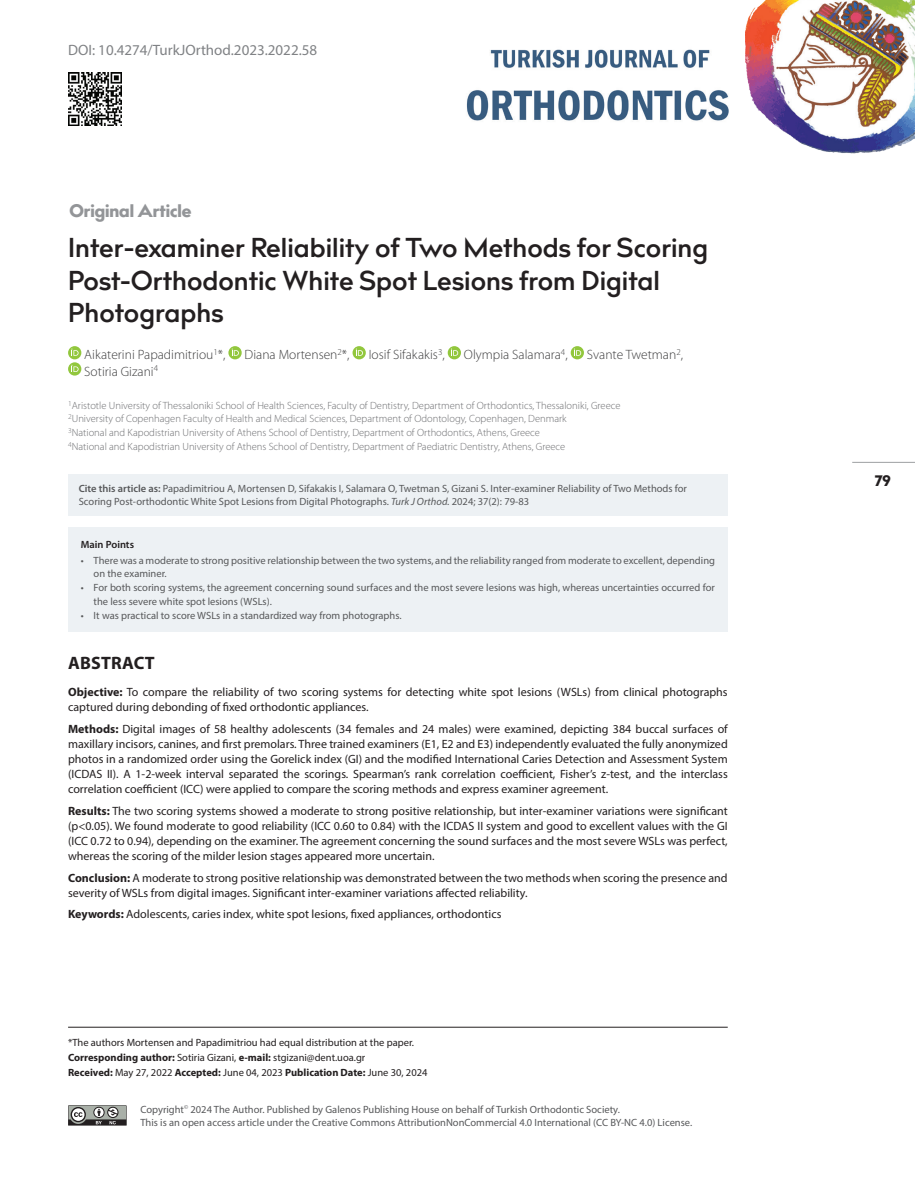
<style>
.page{position:relative;width:915px;height:1191px;background:#fff}
.page>*{position:absolute;margin:0;border:0;box-sizing:border-box;transform-origin:0 0}
.t1{font:600 27px/32.4px "billcorpnar";color:#231f20}
.t2{font:18px "billcorpnar super";color:#939598}
.t3{font:700 18px "Myriad Pro";letter-spacing:.01em;color:#231f20}
.t4{font:15px "Myriad Pro";color:#808285}
.t5{font:15px "billcorpnar super";color:#231f20}
.t6{font:300 13.5px "Myriad Pro";color:#3e3e3f}
.t7{font:12px/15px "Myriad Pro";color:#231f20}
.t8{font:10.5px/12.6px "Myriad Pro";color:#57585a}
.t9{font:300 10.5px/13.5px "Myriad Pro";color:#6c6d70}
.t10{font:10.5px/15px "Myriad Pro";color:#231f20}
.t11{font:600 10.5px "Myriad Pro";color:#231f20}
.s1{font-weight:600}
.s2{font-style:italic}
.s3{font-weight:700}
</style>
<div class="page">
<hr style="left:851px;top:462px;width:63px;height:1px;background:#9d9fa2">
<svg style="left:68px;top:1105px;width:59px;height:20px"></svg>
<img style="left:745px;top:0;width:169px;height:154px">
<img style="left:466px;top:49px;width:263px;height:72px">
<div style="left:68px;top:346px;width:13px;height:13px;background:#92c73d;border-radius:50%"></div>
<svg style="left:71px;top:348px;width:8px;height:8px"></svg>
<svg style="left:228px;top:346px;width:13px;height:13px"></svg>
<svg style="left:232px;top:348px;width:7px;height:8px"></svg>
<div style="left:352px;top:346px;width:13px;height:13px;background:#92c73d;border-radius:50%"></div>
<svg style="left:356px;top:348px;width:7px;height:8px"></svg>
<svg style="left:447px;top:346px;width:14px;height:13px"></svg>
<svg style="left:451px;top:348px;width:7px;height:8px"></svg>
<svg style="left:570px;top:346px;width:13px;height:13px"></svg>
<svg style="left:573px;top:348px;width:8px;height:8px"></svg>
<svg style="left:68px;top:362px;width:13px;height:13px"></svg>
<svg style="left:71px;top:365px;width:8px;height:7px"></svg>
<div style="left:68px;top:527px;width:659px;height:105px;background:#edf1f4"></div>
<hr style="left:68px;top:1027px;width:659px;height:1px;background:#231f20">
<div style="left:68px;top:474px;width:659px;height:42px;background:#edf1f4"></div>
<img style="left:68px;top:72px;width:53px;height:53px">
<p class="t4" style="left:68px;top:41px;width:250px">DOI: 10.4274/TurkJOrthod.2023.2022.58</p>
<h2 class="t2" style="left:69px;top:198px;width:124px">Original Article</h2>
<h1 class="t1" style="left:68px;top:233px;width:641px">Inter-examiner Reliability of Two Methods for Scoring<br>Post-Orthodontic White Spot Lesions from Digital<br>Photographs</h1>
<p class="t6" style="left:84px;top:347px;width:143px">Aikaterini Papadimitriou<sup>1</sup>*,</p>
<p class="t6" style="left:244px;top:347px;width:106px">Diana Mortensen<sup>2</sup>*,</p>
<p class="t6" style="left:368px;top:347px;width:77px">Iosif Sifakakis<sup>3</sup>,</p>
<p class="t6" style="left:464px;top:347px;width:105px">Olympia Salamara<sup>4</sup>,</p>
<p class="t6" style="left:586px;top:347px;width:98px">Svante Twetman<sup>2</sup>,</p>
<p class="t6" style="left:84px;top:363px;width:75px">Sotiria Gizani<sup>4</sup></p>
<p class="t9" style="left:68px;top:398px;width:553px"><sup>1</sup>Aristotle University of Thessaloniki School of Health Sciences, Faculty of Dentistry, Department of Orthodontics, Thessaloniki, Greece <sup>2</sup>University of Copenhagen Faculty of Health and Medical Sciences, Department of Odontology, Copenhagen, Denmark<br><sup>3</sup>National and Kapodistrian University of Athens School of Dentistry, Department of Orthodontics, Athens, Greece<br><sup>4</sup>National and Kapodistrian University of Athens School of Dentistry, Department of Paediatric Dentistry, Athens, Greece</p>
<p class="t8" style="left:79px;top:482px;width:609px"><span class="s1">Cite this article as:</span> Papadimitriou A, Mortensen D, Sifakakis I, Salamara O, Twetman S, Gizani S. Inter-examiner Reliability of Two Methods for<br>Scoring Post-orthodontic White Spot Lesions from Digital Photographs. <span class="s2">Turk J Orthod.</span> 2024; 37(2): 79-83</p>
<p class="t11" style="left:81px;top:538px;width:55px">Main Points</p>
<p class="t8" style="left:94px;top:553px;width:622px;line-height:13.5px;text-indent:-13px">• There was a moderate to strong positive relationship between the two systems, and the reliability ranged from moderate to excellent, depending on the examiner.</p>
<p class="t8" style="left:94px;top:581px;width:622px;line-height:13.5px;text-indent:-13px">• For both scoring systems, the agreement concerning sound surfaces and the most severe lesions was high, whereas uncertainties occurred for the less severe white spot lesions (WSLs).</p>
<p class="t8" style="left:81px;top:609px;width:322px">• It was practical to score WSLs in a standardized way from photographs.</p>
<h2 class="t3" style="left:68px;top:651px;width:88px">ABSTRACT</h2>
<p class="t7" style="left:68px;top:684px;width:661px"><span class="s3">Objective:</span> To compare the reliability of two scoring systems for detecting white spot lesions (WSLs) from clinical photographs captured during debonding of fixed orthodontic appliances.</p>
<p class="t7" style="left:68px;top:721px;width:661px;text-align:justify"><span class="s3">Methods:</span> Digital images of 58 healthy adolescents (34 females and 24 males) were examined, depicting 384 buccal surfaces of maxillary incisors, canines, and first premolars. Three trained examiners (E1, E2 and E3) independently evaluated the fully anonymized photos in a randomized order using the Gorelick index (GI) and the modified International Caries Detection and Assessment System (ICDAS II). A 1-2-week interval separated the scorings. Spearman’s rank correlation coefficient, Fisher’s z-test, and the interclass correlation coefficient (ICC) were applied to compare the scoring methods and express examiner agreement.</p>
<p class="t7" style="left:68px;top:803px;width:661px;text-align:justify"><span class="s3">Results:</span> The two scoring systems showed a moderate to strong positive relationship, but inter-examiner variations were significant (p&lt;0.05). We found moderate to good reliability (ICC 0.60 to 0.84) with the ICDAS II system and good to excellent values with the GI (ICC 0.72 to 0.94), depending on the examiner. The agreement concerning the sound surfaces and the most severe WSLs was perfect, whereas the scoring of the milder lesion stages appeared more uncertain.</p>
<p class="t7" style="left:68px;top:869px;width:661px"><span class="s3">Conclusion:</span> A moderate to strong positive relationship was demonstrated between the two methods when scoring the presence and severity of WSLs from digital images. Significant inter-examiner variations affected reliability.</p>
<p class="t7" style="left:68px;top:906px;width:434px"><span class="s3">Keywords:</span> Adolescents, caries index, white spot lesions, fixed appliances, orthodontics</p>
<p class="t10" style="left:68px;top:1035px;width:361px">*The authors Mortensen and Papadimitriou had equal distribution at the paper.<br><span class="s3">Corresponding author:</span> Sotiria Gizani, <span class="s3">e-mail:</span> stgizani@dent.uoa.gr<br><span class="s3">Received:</span> May 27, 2022 <span class="s3">Accepted:</span> June 04, 2023 <span class="s3">Publication Date:</span> June 30, 2024</p>
<p class="t8" style="left:140px;top:1103px;width:553px">Copyright<sup>©</sup> 2024 The Author. Published by Galenos Publishing House on behalf of Turkish Orthodontic Society.<br>This is an open access article under the Creative Commons AttributionNonCommercial 4.0 International (CC BY-NC 4.0) License.</p>
<p class="t5" style="left:874px;top:470px;width:17px">79</p>
</div>
